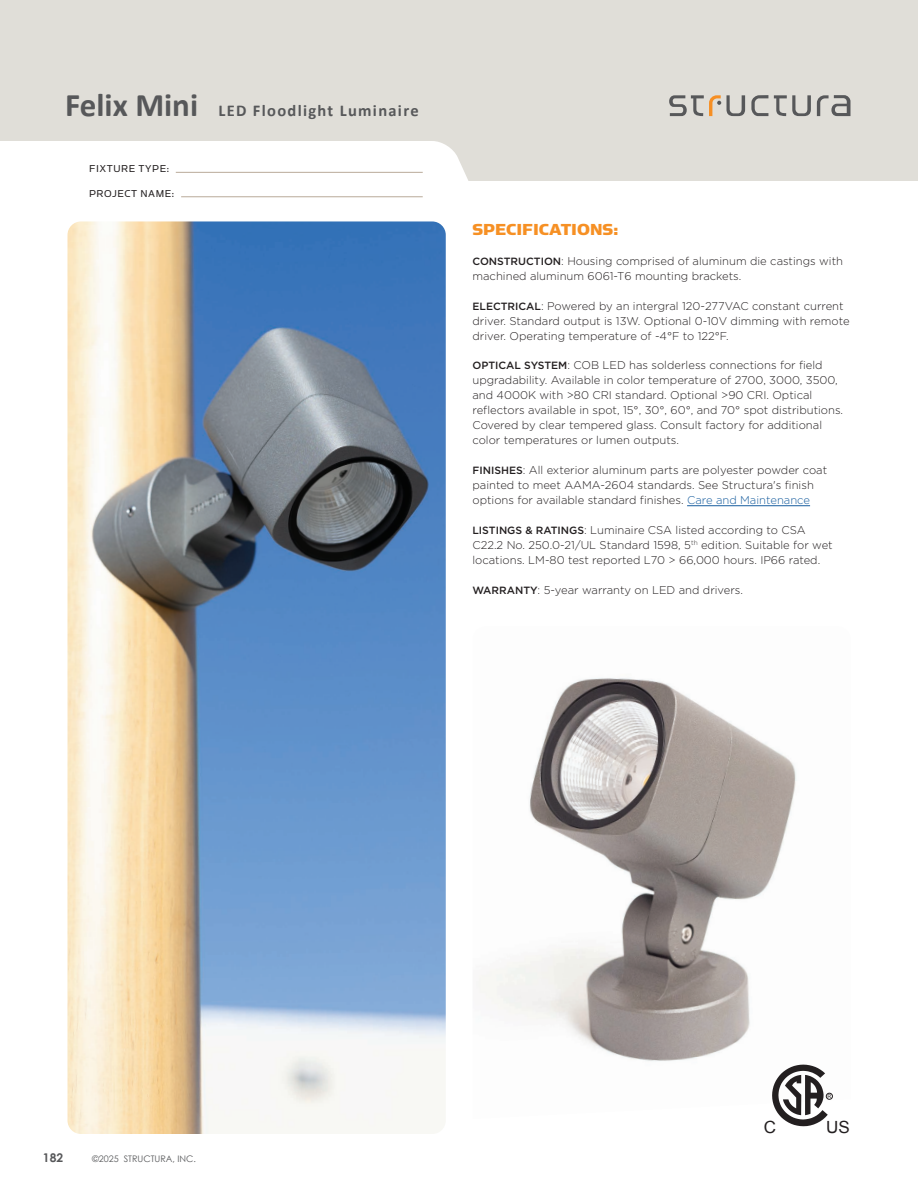
<style>
.page{position:relative;width:918px;height:1188px;background:#fff}
.page>*{position:absolute;margin:0;border:0;box-sizing:border-box;transform-origin:0 0}
.t1{font:18px "Simian Text Chimpanzee";color:#f69024}
.t2{font:16.8px "Arial";color:#231f20}
.t3{font:700 16.5px "Calibri";letter-spacing:.08em;color:#57585a}
.t4{font:700 12px "Century Gothic";color:#57585a}
.t5{font:300 11.25px/15px "Gotham";color:#231f20}
.t6{font:11.25px/24.8px "Simian Display Orangutan";letter-spacing:.05em;color:#231f20}
.t7{font:9px "Century Gothic";color:#57585a}
.t8{font:5.25px "Arial";color:#231f20}
.s1{font-size:33px}
.s2{font-weight:500;font-size:10.5px}
.s3{color:#175d9e}
</style>
<div class="page">
<div style="left:0;top:0;width:918px;height:181px;background:#e0ded8"></div>
<div style="left:0;top:141px;width:468px;height:40px;background:#fff"></div>
<hr style="left:176px;top:172px;width:247px;height:1px;background:#b9aa99">
<hr style="left:181px;top:196px;width:242px;height:1px;background:#b9aa99">
<svg style="left:669px;top:95px;width:52px;height:21px"></svg>
<svg style="left:727px;top:95px;width:18px;height:21px"></svg>
<svg style="left:751px;top:95px;width:17px;height:21px"></svg>
<svg style="left:774px;top:95px;width:37px;height:21px"></svg>
<svg style="left:817px;top:95px;width:33px;height:21px"></svg>
<img style="left:478px;top:678px;width:355px;height:421px">
<img style="left:68px;top:221px;width:378px;height:913px">
<hr style="left:687px;top:505px;width:123px;height:1px;background:#175d9e">
<svg style="left:772px;top:1065px;width:60px;height:61px"></svg>
<h3 class="t3" style="left:65px;top:100px;width:355px"><span class="s1">Felix Mini</span> LED Floodlight Luminaire</h3>
<p class="t6" style="left:89px;top:157px;width:87px">FIXTURE TYPE:<br>PROJECT NAME:</p>
<h1 class="t1" style="left:472px;top:220px;width:147px">SPECIFICATIONS:</h1>
<p class="t5" style="left:472px;top:253px;width:372px"><span class="s2">CONSTRUCTION</span>: Housing comprised of aluminum die castings with machined aluminum 6061-T6 mounting brackets.</p>
<p class="t5" style="left:472px;top:298px;width:379px"><span class="s2">ELECTRICAL</span>: Powered by an intergral 120-277VAC constant current driver. Standard output is 13W. Optional 0-10V dimming with remote driver. Operating temperature of -4°F to 122°F.</p>
<p class="t5" style="left:472px;top:358px;width:372px"><span class="s2">OPTICAL SYSTEM</span>: COB LED has solderless connections for field upgradability. Available in color temperature of 2700, 3000, 3500, and 4000K with &gt;80 CRI standard. Optional &gt;90 CRI. Optical reflectors available in spot, 15°, 30°, 60°, and 70° spot distributions.<br>Covered by clear tempered glass. Consult factory for additional color temperatures or lumen outputs.</p>
<p class="t5" style="left:472px;top:463px;width:356px"><span class="s2">FINISHES</span>: All exterior aluminum parts are polyester powder coat painted to meet AAMA-2604 standards. See Structura's finish options for available standard finishes. <span class="s3">Care and Maintenance</span></p>
<p class="t5" style="left:472px;top:523px;width:362px"><span class="s2">LISTINGS &amp; RATINGS</span>: Luminaire CSA listed according to CSA<br>C22.2 No. 250.0-21/UL Standard 1598, 5<sup>th</sup> edition. Suitable for wet locations. LM-80 test reported L70 &gt; 66,000 hours. IP66 rated.</p>
<p class="t5" style="left:472px;top:583px;width:272px"><span class="s2">WARRANTY</span>: 5-year warranty on LED and drivers.</p>
<p class="t4" style="left:43px;top:1150px;width:22px">182</p>
<p class="t7" style="left:92px;top:1153px;width:105px">©2025 STRUCTURA, INC.</p>
<p class="t8" style="left:828px;top:1093px;width:5px">R</p>
<h2 class="t2" style="left:764px;top:1116px;width:14px">C</h2>
<h2 class="t2" style="left:826px;top:1116px;width:25px">US</h2>
</div>
